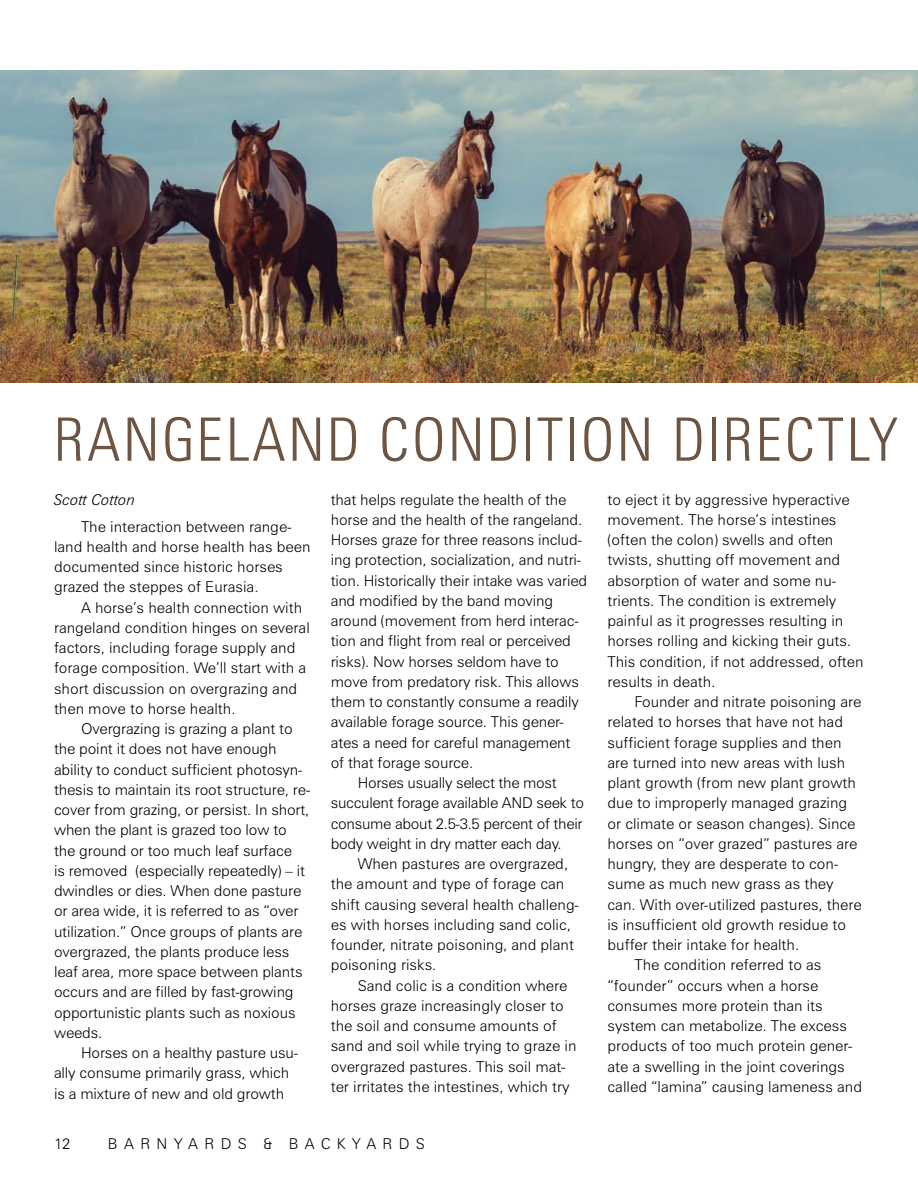
<style>
.page{position:relative;width:918px;height:1188px;background:#fff}
.page>*{position:absolute;margin:0;border:0;box-sizing:border-box;transform-origin:0 0}
.headline{font:300 condensed 60px "Zurich BT";letter-spacing:.05em;color:#6d5541}
.text{font:300 15px/20.2px "Zurich BT";color:#000}
.text-2{font:300 15px/20.2px "Zurich BT";letter-spacing:-.02em;color:#000}
.text-3{font:300 15px "Zurich BT";letter-spacing:.42em;color:#000}
.credit{font:italic 300 15px "Zurich BT";color:#000}
</style>
<div class="page">
<img style="left:0;top:71px;width:918px;height:311px">
<p class="headline" style="left:54px;top:403px;width:845px">RANGELAND CONDITION DIRECTLY</p>
<p class="credit" style="left:54px;top:490px;width:83px">Scott Cotton</p>
<p class="text" style="left:54px;top:516px;width:258px;text-indent:27px">The interaction between range&shy;land health and horse health has been documented since historic horses grazed the steppes of Eurasia.</p>
<p class="text" style="left:54px;top:597px;width:257px;text-indent:27px">A horse’s health connection with rangeland condition hinges on several factors, including forage supply and forage composition. We’ll start with a short discussion on overgrazing and then move to horse health.</p>
<p class="text" style="left:54px;top:718px;width:258px;text-indent:27px">Overgrazing is grazing a plant to the point it does not have enough ability to conduct sufficient photosyn&shy;thesis to maintain its root structure, re&shy;cover from grazing, or persist. In short, when the plant is grazed too low to the ground or too much leaf surface<br>is removed (especially repeatedly) – it dwindles or dies. When done pasture or area wide, it is referred to as “over utilization.” Once groups of plants are overgrazed, the plants produce less leaf area, more space between plants occurs and are filled by fast-growing opportunistic plants such as noxious weeds.</p>
<p class="text" style="left:54px;top:1042px;width:246px;text-indent:27px">Horses on a healthy pasture usu&shy;ally consume primarily grass, which is a mixture of new and old growth</p>
<p class="text" style="left:331px;top:489px;width:258px">that helps regulate the health of the horse and the health of the rangeland.<br>Horses graze for three reasons includ&shy;ing protection, socialization, and nutri&shy;tion. Historically their intake was varied and modified by the band moving around (movement from herd interac&shy;tion and flight from real or perceived risks). Now horses seldom have to move from predatory risk. This allows them to constantly consume a readily available forage source. This gener&shy;ates a need for careful management of that forage source.</p>
<p class="text-2" style="left:331px;top:772px;width:255px;text-indent:27px">Horses usually select the most succulent forage available AND seek to consume about 2.5-3.5 percent of their body weight in dry matter each day.</p>
<p class="text" style="left:331px;top:853px;width:249px;text-indent:27px">When pastures are overgrazed, the amount and type of forage can shift causing several health challeng&shy;es with horses including sand colic, founder, nitrate poisoning, and plant poisoning risks.</p>
<p class="text" style="left:331px;top:975px;width:247px;text-indent:27px">Sand colic is a condition where horses graze increasingly closer to the soil and consume amounts of sand and soil while trying to graze in overgrazed pastures. This soil mat&shy;ter irritates the intestines, which try</p>
<p class="text" style="left:54px;top:1134px;width:18px">12</p>
<p class="text-3" style="left:108px;top:1135px;width:318px">BARNYARDS &amp; BACKYARDS</p>
<p class="text" style="left:608px;top:489px;width:258px">to eject it by aggressive hyperactive movement. The horse’s intestines (often the colon) swells and often twists, shutting off movement and absorption of water and some nu&shy;trients. The condition is extremely painful as it progresses resulting in horses rolling and kicking their guts.<br>This condition, if not addressed, often results in death.</p>
<p class="text" style="left:608px;top:691px;width:256px;text-indent:27px">Founder and nitrate poisoning are related to horses that have not had sufficient forage supplies and then are turned into new areas with lush plant growth (from new plant growth due to improperly managed grazing or climate or season changes). Since horses on “over grazed” pastures are hungry, they are desperate to con&shy;sume as much new grass as they can. With over-utilized pastures, there is insufficient old growth residue to buffer their intake for health.</p>
<p class="text" style="left:608px;top:955px;width:256px;text-indent:27px">The condition referred to as “founder” occurs when a horse consumes more protein than its system can metabolize. The excess products of too much protein gener&shy;ate a swelling in the joint coverings called “lamina” causing lameness and</p>
</div>
